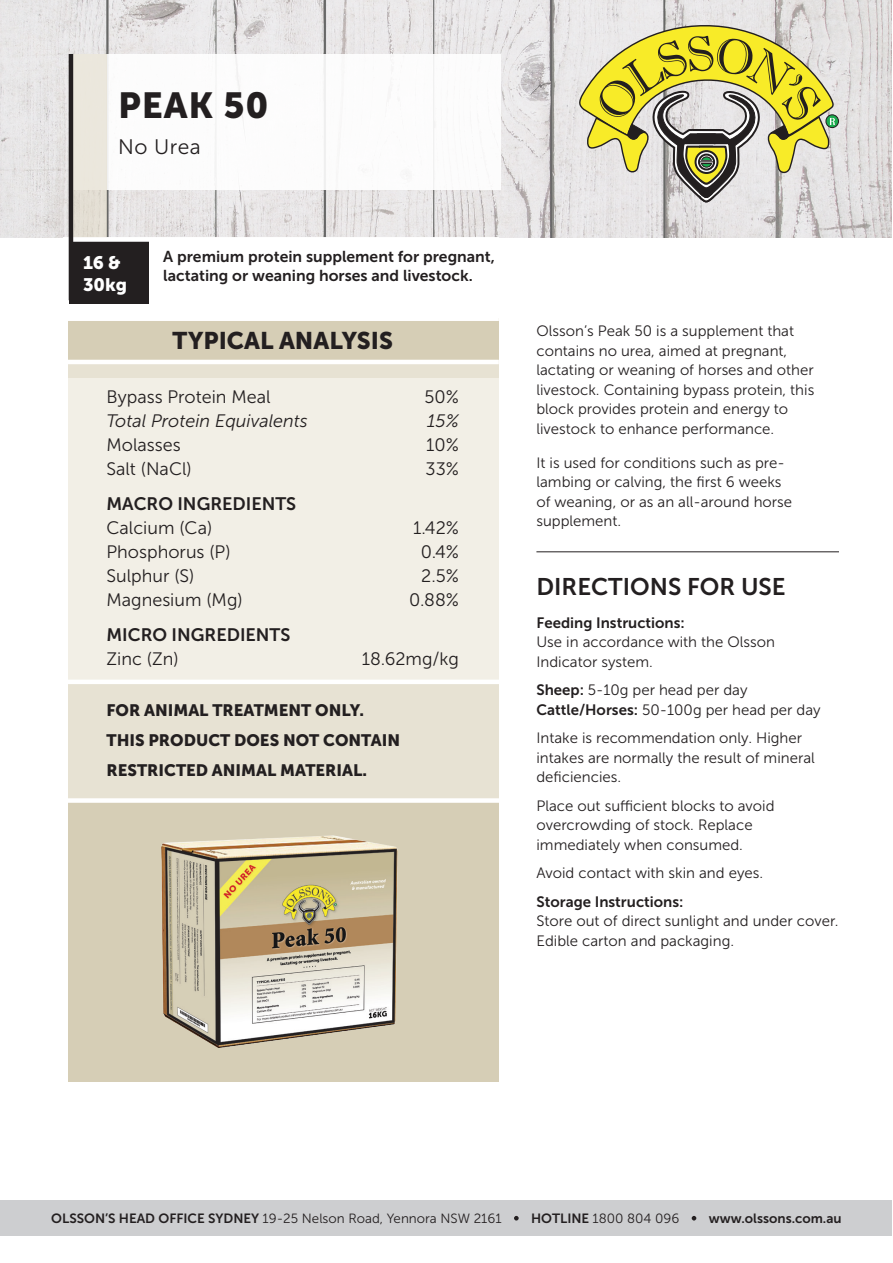
<style>
.page{position:relative;width:893px;height:1263px;background:#fff}
.page>*{position:absolute;margin:0;border:0;box-sizing:border-box;transform-origin:0 0}
.t1{font:36px "Museo Sans 900";letter-spacing:.025em;color:#231f20}
.t2{font:24px "Museo Sans 700";color:#231f20}
.t3{font:24px "Museo Sans 900";color:#231f20}
.t4{font:21px "Museo Sans 300";letter-spacing:.025em;color:#231f20}
.t5{font:18px/24px "Museo Sans 300";color:#231f20}
.t6{font:18px "Museo Sans 700";color:#231f20}
.t7{font:italic 18px "Museo Sans 300";color:#231f20}
.t8{font:18px/21.6px "Museo Sans 900";color:#fff}
.t9{font:16.5px/30px "Museo Sans 900";color:#231f20}
.t10{font:15.75px/18.9px "Museo Sans 700";color:#231f20}
.t11{font:15px/19.5px "Museo Sans 300";color:#231f20}
.t12{font:15px "Museo Sans 700";color:#231f20}
.t13{font:13.35px "Museo Sans 300";color:#231f20}
.t14{font:13.35px "Museo Sans 700";color:#231f20}
.s1{font-family:"Museo Sans 700"}
</style>
<div class="page">
<div style="left:0;top:1200px;width:891px;height:35px;background:#cdced0"></div>
<img style="left:0;top:0;width:892px;height:237px">
<div style="left:71px;top:54px;width:429px;height:136px;background:#fff"></div>
<svg style="left:826px;top:115px;width:12px;height:13px"></svg>
<div style="left:825px;top:114px;width:14px;height:14px;border:1px solid #231f20;border-radius:50%"></div>
<svg style="left:579px;top:25px;width:256px;height:177px"></svg>
<div style="left:69px;top:319px;width:430px;height:736px;background:#f2efe6"></div>
<div style="left:69px;top:319px;width:430px;height:59px;background:#e7e2d3"></div>
<div style="left:69px;top:321px;width:430px;height:39px;background:#d6ceb6"></div>
<div style="left:63px;top:316px;width:436px;height:5px;background:#fff"></div>
<hr style="left:63px;top:360px;width:436px;height:4px;background:#fff">
<svg style="left:73px;top:54px;width:33px;height:183px;fill:#ebe7dc"></svg>
<div style="left:69px;top:239px;width:79px;height:65px;background:#231f20"></div>
<div style="left:69px;top:682px;width:430px;height:116px;background:#e7e2d3"></div>
<div style="left:69px;top:800px;width:430px;height:282px;background:#d6ceb6"></div>
<div style="left:66px;top:798px;width:436px;height:5px;background:#fff"></div>
<img style="left:161px;top:835px;width:237px;height:213px">
<hr style="left:63px;top:680px;width:438px;height:4px;background:#fff">
<hr style="left:536px;top:551px;width:303px;height:1px;background:#231f20">
<svg style="left:514px;top:1216px;width:5px;height:4px"></svg>
<svg style="left:692px;top:1216px;width:4px;height:4px"></svg>
<div style="left:63px;top:237px;width:436px;height:5px;background:#fff"></div>
<hr style="left:69px;top:54px;width:4px;height:246px;background:#231f20">
<h1 class="t1" style="left:118px;top:85px;width:152px">PEAK 50</h1>
<h3 class="t4" style="left:118px;top:135px;width:84px">No Urea</h3>
<p class="t8" style="left:83px;top:252px;width:46px">16 &amp;<br>30kg</p>
<p class="t10" style="left:163px;top:247px;width:333px">A premium protein supplement for pregnant, lactating or weaning horses and livestock.</p>
<h2 class="t3" style="left:172px;top:327px;width:222px">TYPICAL ANALYSIS</h2>
<p class="t5" style="left:106px;top:385px;width:166px">Bypass Protein Meal</p>
<p class="t7" style="left:106px;top:411px;width:203px">Total Protein Equivalents</p>
<p class="t5" style="left:106px;top:433px;width:87px">Molasses<br>Salt (NaCl)</p>
<p class="t6" style="left:106px;top:494px;width:191px">MACRO INGREDIENTS</p>
<p class="t5" style="left:106px;top:516px;width:138px">Calcium (Ca)<br>Phosphorus (P)<br>Sulphur (S)<br>Magnesium (Mg)</p>
<p class="t5" style="left:425px;top:385px;width:36px">50%</p>
<p class="t7" style="left:427px;top:411px;width:33px">15%</p>
<p class="t5" style="left:426px;top:433px;width:35px">10%<br>33%</p>
<p class="t5" style="left:409px;top:516px;width:51px;text-align:right">1.42%<br>0.4%<br>2.5%<br>0.88%</p>
<p class="t6" style="left:106px;top:624px;width:185px">MICRO INGREDIENTS</p>
<p class="t5" style="left:106px;top:646px;width:74px">Zinc (Zn)</p>
<p class="t5" style="left:362px;top:646px;width:99px">18.62mg/kg</p>
<p class="t9" style="left:106px;top:695px;width:295px">FOR ANIMAL TREATMENT ONLY.<br>THIS PRODUCT DOES NOT CONTAIN<br>RESTRICTED ANIMAL MATERIAL.</p>
<p class="t11" style="left:536px;top:321px;width:279px">Olsson’s Peak 50 is a supplement that contains no urea, aimed at pregnant, lactating or weaning of horses and other livestock. Containing bypass protein, this block provides protein and energy to livestock to enhance performance.</p>
<p class="t11" style="left:536px;top:453px;width:257px">It is used for conditions such as pre&shy;lambing or calving, the first 6 weeks of weaning, or as an all-around horse supplement.</p>
<h2 class="t2" style="left:536px;top:573px;width:251px">DIRECTIONS FOR USE</h2>
<p class="t12" style="left:536px;top:614px;width:150px">Feeding Instructions:</p>
<p class="t11" style="left:536px;top:632px;width:240px">Use in accordance with the Olsson<br>Indicator system.</p>
<p class="t11" style="left:536px;top:680px;width:286px"><span class="s1">Sheep:</span> 5-10g per head per day<br><span class="s1">Cattle/Horses:</span> 50-100g per head per day</p>
<p class="t11" style="left:536px;top:728px;width:280px">Intake is recommendation only. Higher intakes are normally the result of mineral deficiencies.</p>
<p class="t11" style="left:536px;top:796px;width:240px">Place out sufficient blocks to avoid overcrowding of stock. Replace immediately when consumed.</p>
<p class="t11" style="left:536px;top:863px;width:228px">Avoid contact with skin and eyes.</p>
<p class="t12" style="left:536px;top:893px;width:149px">Storage Instructions:</p>
<p class="t11" style="left:536px;top:911px;width:304px">Store out of direct sunlight and under cover.<br>Edible carton and packaging.</p>
<p class="t13" style="left:51px;top:1211px;width:452px"><span class="s1">OLSSON’S HEAD OFFICE SYDNEY</span> 19-25 Nelson Road, Yennora NSW 2161</p>
<p class="t13" style="left:531px;top:1211px;width:150px"><span class="s1">HOTLINE</span> 1800 804 096</p>
<p class="t14" style="left:709px;top:1210px;width:134px">www.olssons.com.au</p>
</div>
